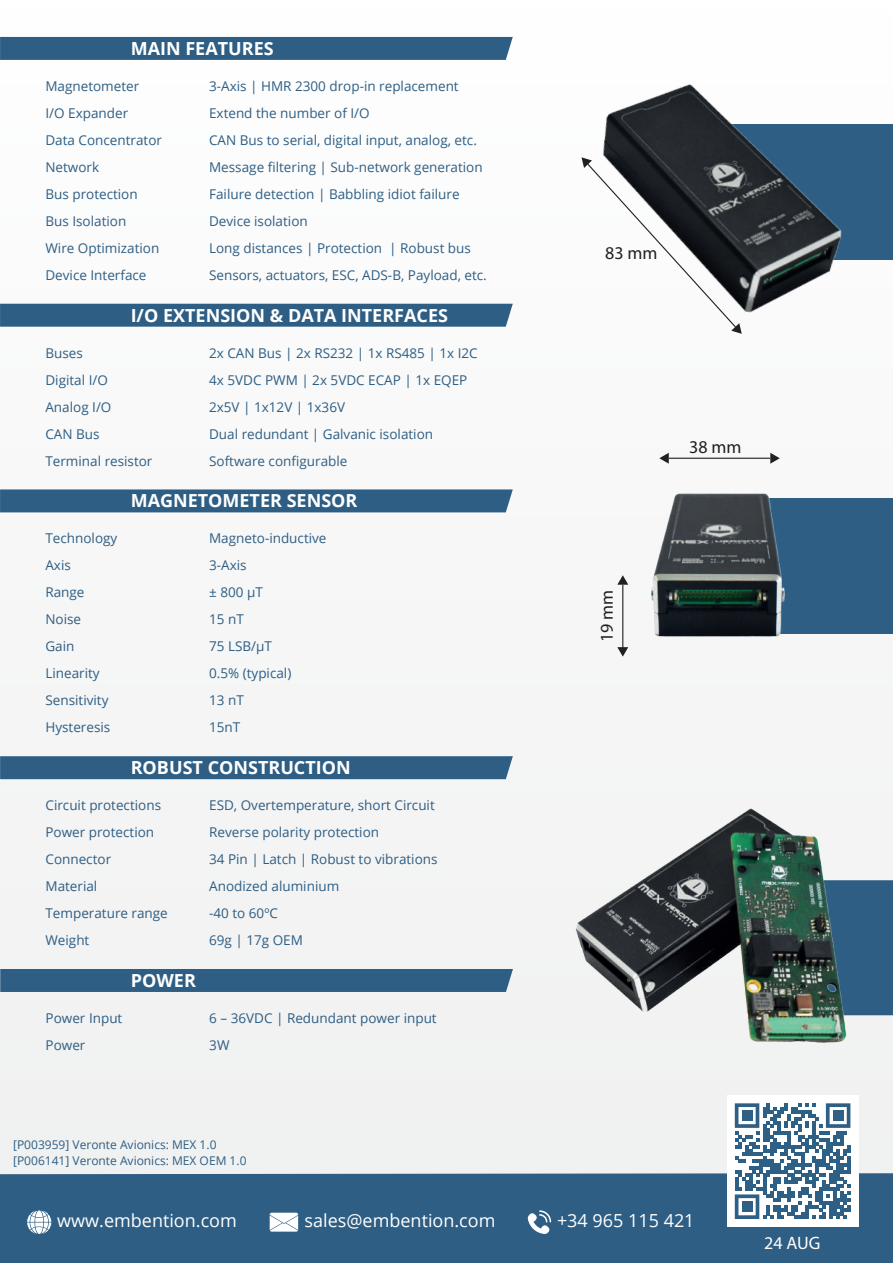
<style>
.page{position:relative;width:893px;height:1263px;background:#f6f7f7}
.page>*{position:absolute;margin:0;border:0;box-sizing:border-box;transform-origin:0 0}
.t1{font:700 18px "Open Sans";color:#fff}
.t2{font:18px "Open Sans";color:#fff}
.t3{font:18px "Myriad Pro";color:#231f20}
.t4{font:18px "Myriad Pro";color:#fff}
.t5{font:13.5px/27px "Open Sans";color:#2e5e84}
.t6{font:12px/16.4px "Open Sans";color:#2e5e84}
</style>
<div class="page">
<div style="left:0;top:1173px;width:893px;height:90px;background:#2e5e84"></div>
<svg style="left:528px;top:1210px;width:23px;height:24px"></svg>
<svg style="left:270px;top:1213px;width:28px;height:18px"></svg>
<svg style="left:27px;top:1210px;width:24px;height:24px"></svg>
<div style="left:727px;top:1095px;width:131px;height:132px;background:#fff"></div>
<svg style="left:735px;top:1103px;width:115px;height:116px"></svg>
<div style="left:742px;top:1110px;width:10px;height:11px;background:#2e5f85"></div>
<div style="left:833px;top:1110px;width:10px;height:11px;background:#2e5f85"></div>
<div style="left:742px;top:1201px;width:10px;height:11px;background:#2e5f85"></div>
<div style="left:734px;top:499px;width:159px;height:135px;background:#2e5e84"></div>
<img style="left:651px;top:493px;width:141px;height:144px">
<hr style="left:622px;top:585px;width:1px;height:67px;background:#231f20">
<svg style="left:617px;top:575px;width:11px;height:10px"></svg>
<svg style="left:617px;top:647px;width:11px;height:10px"></svg>
<hr style="left:669px;top:458px;width:101px;height:1px;background:#231f20">
<svg style="left:659px;top:453px;width:10px;height:11px"></svg>
<svg style="left:770px;top:453px;width:10px;height:11px"></svg>
<img style="left:603px;top:84px;width:290px;height:229px">
<svg style="left:581px;top:157px;width:161px;height:177px"></svg>
<div style="left:0;top:756px;width:513px;height:23px;background:#2e5e84"></div>
<div style="left:0;top:969px;width:513px;height:23px;background:#2e5e84"></div>
<div style="left:0;top:489px;width:513px;height:23px;background:#2e5e84"></div>
<div style="left:0;top:304px;width:513px;height:23px;background:#2e5e84"></div>
<div style="left:0;top:37px;width:513px;height:23px;background:#2e5e84"></div>
<img style="left:575px;top:808px;width:318px;height:235px">
<h1 class="t1" style="left:131px;top:36px;width:144px">MAIN FEATURES</h1>
<p class="t5" style="left:45px;top:72px;width:118px">Magnetometer<br>I/O Expander<br>Data Concentrator<br>Network<br>Bus protection<br>Bus Isolation<br>Wire Optimization<br>Device Interface</p>
<p class="t5" style="left:209px;top:72px;width:279px">3-Axis | HMR 2300 drop-in replacement Extend the number of I/O<br>CAN Bus to serial, digital input, analog, etc.<br>Message filtering | Sub-network generation Failure detection | Babbling idiot failure Device isolation<br>Long distances | Protection | Robust bus Sensors, actuators, ESC, ADS-B, Payload, etc.</p>
<h1 class="t1" style="left:131px;top:302px;width:319px">I/O EXTENSION &amp; DATA INTERFACES</h1>
<p class="t5" style="left:45px;top:339px;width:109px">Buses<br>Digital I/O<br>Analog I/O<br>CAN Bus<br>Terminal resistor</p>
<p class="t5" style="left:209px;top:339px;width:270px">2x CAN Bus | 2x RS232 | 1x RS485 | 1x I2C<br>4x 5VDC PWM | 2x 5VDC ECAP | 1x EQEP<br>2x5V | 1x12V | 1x36V<br>Dual redundant | Galvanic isolation<br>Software configurable</p>
<p class="t5" style="left:45px;top:524px;width:73px">Technology<br>Axis<br>Range<br>Noise<br>Gain<br>Linearity<br>Sensitivity<br>Hysteresis</p>
<h1 class="t1" style="left:131px;top:488px;width:228px">MAGNETOMETER SENSOR</h1>
<p class="t5" style="left:209px;top:524px;width:119px">Magneto-inductive<br>3-Axis<br>± 800 µT<br>15 nT<br>75 LSB/μT<br>0.5% (typical)<br>13 nT<br>15nT</p>
<h1 class="t1" style="left:131px;top:755px;width:221px">ROBUST CONSTRUCTION</h1>
<p class="t5" style="left:45px;top:791px;width:124px">Circuit protections<br>Power protection<br>Connector<br>Material<br>Temperature range<br>Weight</p>
<h1 class="t1" style="left:131px;top:967px;width:66px">POWER</h1>
<p class="t5" style="left:46px;top:1004px;width:78px">Power Input<br>Power</p>
<p class="t5" style="left:209px;top:791px;width:230px">ESD, Overtemperature, short Circuit<br>Reverse polarity protection<br>34 Pin | Latch | Robust to vibrations<br>Anodized aluminium<br>-40 to 60ºC<br>69g | 17g OEM</p>
<p class="t5" style="left:209px;top:1004px;width:229px">6 – 36VDC | Redundant power input<br>3W</p>
<h1 class="t3" style="left:605px;top:242px;width:54px">83 mm</h1>
<h1 class="t3" style="left:596px;top:642px;width:54px;rotate:-90deg">19 mm</h1>
<h1 class="t3" style="left:689px;top:436px;width:54px">38 mm</h1>
<p class="t6" style="left:13px;top:1136px;width:235px">[P003959] Veronte Avionics: MEX 1.0 [P006141] Veronte Avionics: MEX OEM 1.0</p>
<h1 class="t2" style="left:57px;top:1208px;width:181px">www.embention.com</h1>
<h1 class="t2" style="left:305px;top:1208px;width:192px">sales@embention.com</h1>
<h1 class="t2" style="left:557px;top:1208px;width:139px">+34 965 115 421</h1>
<h1 class="t4" style="left:764px;top:1232px;width:58px">24 AUG</h1>
</div>
